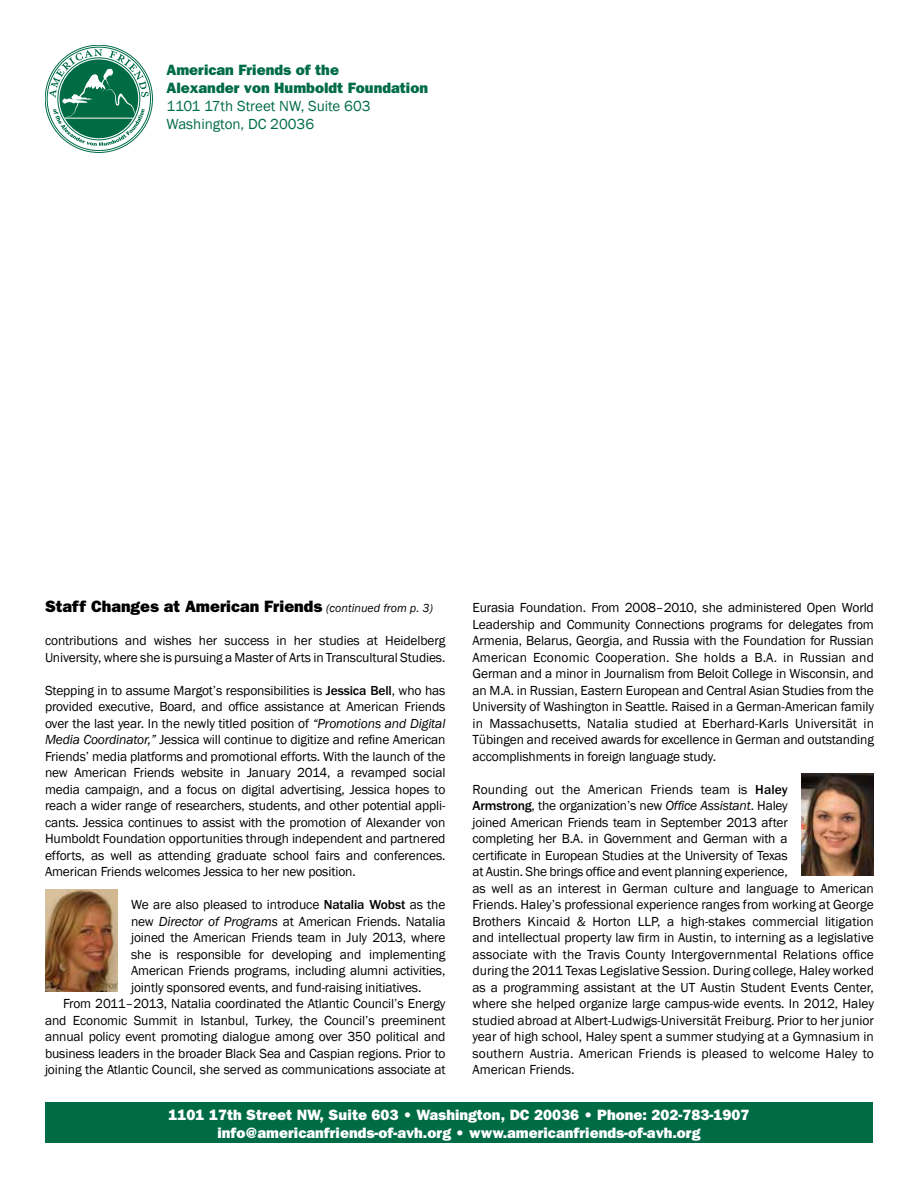
<style>
.page{position:relative;width:918px;height:1188px;background:#fff}
.page>*{position:absolute;margin:0;border:0;box-sizing:border-box;transform-origin:0 0}
.t1{font:800 16.5px "Franklin Gothic";color:#000}
.t2{font:800 15px/18px "Franklin Gothic";color:#fff;text-align:center}
.t3{font:800 15px/18px "Franklin Gothic";color:#006c45}
.t4{font:15px/18px "Franklin Gothic";color:#006c45}
.t5{font:13.5px/16.5px "Franklin Gothic";letter-spacing:-.01em;color:#000}
.s1{font-weight:400;font-style:italic;font-size:12px}
.s2{font-family:"ITC Franklin Gothic Std";font-weight:500}
.s3{font-style:italic}
</style>
<div class="page">
<svg style="left:45px;top:45px;width:107px;height:107px"></svg>
<svg style="left:49px;top:49px;width:100px;height:97px"></svg>
<hr style="left:65px;top:118px;width:70px;height:1px;background:#fff">
<div style="left:58px;top:58px;width:82px;height:82px;border:1px solid #006c45;border-radius:50%"></div>
<div style="left:53px;top:1102px;width:812px;height:41px;background:#006c45"></div>
<img style="left:45px;top:890px;width:73px;height:101px">
<img style="left:801px;top:774px;width:73px;height:101px">
<p class="t3" style="left:166px;top:61px;width:263px">American Friends of the<br>Alexander von Humboldt Foundation</p>
<p class="t4" style="left:166px;top:97px;width:206px">1101 17th Street NW, Suite 603<br>Washington, DC 20036</p>
<p class="t1" style="left:45px;top:597px;width:389px">Staff Changes at American Friends <span class="s1">(continued from p. 3)</span></p>
<p class="t5" style="left:45px;top:633px;width:402px">contributions and wishes her success in her studies at Heidelberg<br>University, where she is pursuing a Master of Arts in Transcultural Studies.</p>
<p class="t5" style="left:45px;top:682px;width:402px;text-align:justify">Stepping in to assume Margot’s responsibilities is <span class="s2">Jessica Bell</span>, who has provided executive, Board, and office assistance at American Friends over the last year. In the newly titled position of <span class="s3">“Promotions and Digital Media Coordinator,”</span> Jessica will continue to digitize and refine American Friends’ media platforms and promotional efforts. With the launch of the new American Friends website in January 2014, a revamped social media campaign, and a focus on digital advertising, Jessica hopes to reach a wider range of researchers, students, and other potential appli&shy;cants. Jessica continues to assist with the promotion of Alexander von Humboldt Foundation opportunities through independent and partnered efforts, as well as attending graduate school fairs and conferences.<br>American Friends welcomes Jessica to her new position.</p>
<p class="t5" style="left:131px;top:897px;width:316px">We are also pleased to introduce <span class="s2">Natalia Wobst</span> as the</p>
<p class="t5" style="left:131px;top:913px;width:316px">new <span class="s3">Director of Programs</span> at American Friends. Natalia</p>
<p class="t5" style="left:131px;top:930px;width:316px">joined the American Friends team in July 2013, where</p>
<p class="t5" style="left:131px;top:946px;width:316px">she is responsible for developing and implementing</p>
<p class="t5" style="left:131px;top:963px;width:316px">American Friends programs, including alumni activities,</p>
<p class="t5" style="left:131px;top:979px;width:292px">jointly sponsored events, and fund-raising initiatives.</p>
<p class="t5" style="left:63px;top:996px;width:384px">From 2011–2013, Natalia coordinated the Atlantic Council’s Energy</p>
<p class="t5" style="left:45px;top:1012px;width:402px">and Economic Summit in Istanbul, Turkey, the Council’s preeminent</p>
<p class="t5" style="left:45px;top:1029px;width:402px">annual policy event promoting dialogue among over 350 political and</p>
<p class="t5" style="left:45px;top:1045px;width:402px">business leaders in the broader Black Sea and Caspian regions. Prior to</p>
<p class="t5" style="left:45px;top:1062px;width:402px">joining the Atlantic Council, she served as communications associate at</p>
<p class="t5" style="left:473px;top:600px;width:403px;text-align:justify">Eurasia Foundation. From 2008–2010, she administered Open World Leadership and Community Connections programs for delegates from Armenia, Belarus, Georgia, and Russia with the Foundation for Russian American Economic Cooperation. She holds a B.A. in Russian and German and a minor in Journalism from Beloit College in Wisconsin, and an M.A. in Russian, Eastern European and Central Asian Studies from the University of Washington in Seattle. Raised in a German-American family in Massachusetts, Natalia studied at Eberhard-Karls Universität in Tübingen and received awards for excellence in German and outstanding accomplishments in foreign language study.</p>
<p class="t5" style="left:473px;top:781px;width:403px">Rounding out the American Friends team is <span class="s2">Haley<br>Armstrong</span>, the organization’s new <span class="s3">Office Assistant</span>. Haley<br>joined American Friends team in September 2013 after<br>completing her B.A. in Government and German with a<br>certificate in European Studies at the University of Texas<br>at Austin. She brings office and event planning experience,<br>as well as an interest in German culture and language to American Friends. Haley’s professional experience ranges from working at George Brothers Kincaid &amp; Horton LLP, a high-stakes commercial litigation and intellectual property law firm in Austin, to interning as a legislative associate with the Travis County Intergovernmental Relations office during the 2011 Texas Legislative Session. During college, Haley worked as a programming assistant at the UT Austin Student Events Center, where she helped organize large campus-wide events. In 2012, Haley studied abroad at Albert-Ludwigs-Universität Freiburg. Prior to her junior year of high school, Haley spent a summer studying at a Gymnasium in southern Austria. American Friends is pleased to welcome Haley to American Friends.</p>
<p class="t2" style="left:169px;top:1106px;width:582px">1101 17th Street NW, Suite 603 • Washington, DC 20036 • Phone: 202-783-1907 info@americanfriends-of-avh.org • www.americanfriends-of-avh.org</p>
</div>
